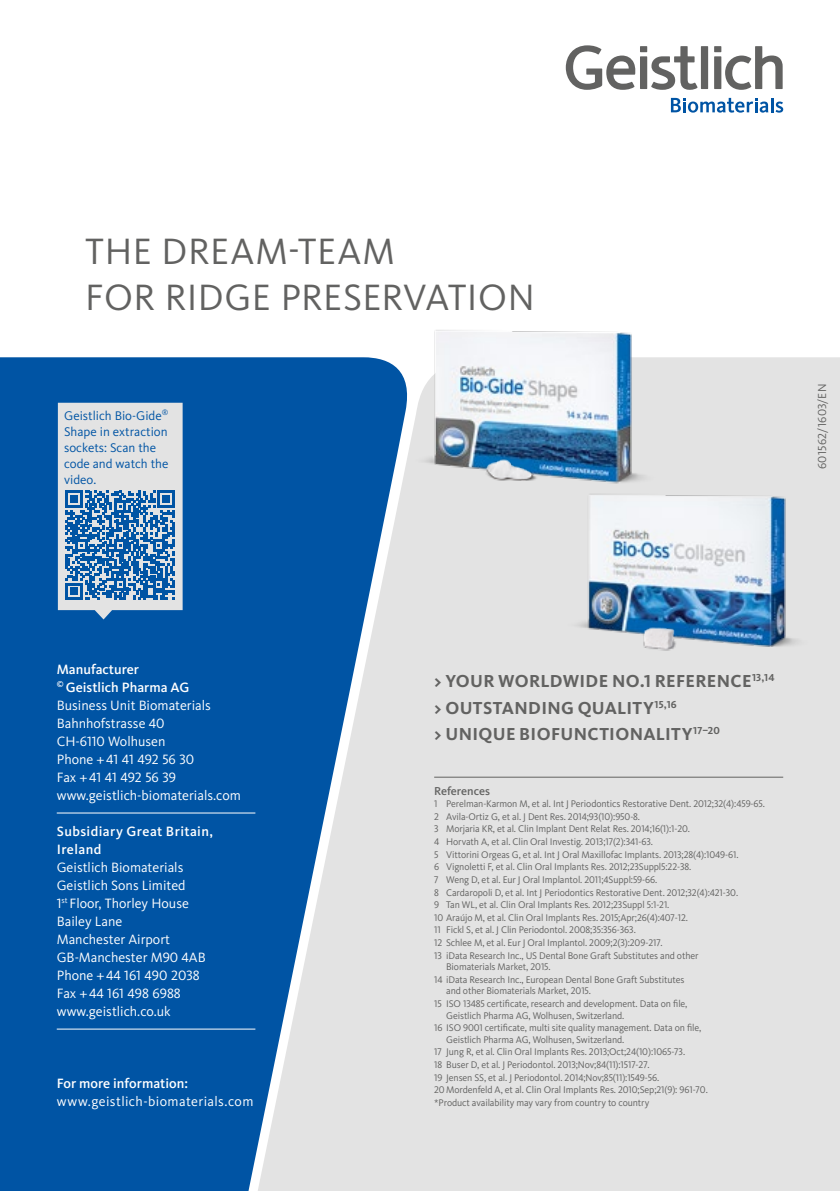
<style>
.page{position:relative;width:840px;height:1191px;background:#fff}
.page>*{position:absolute;margin:0;border:0;box-sizing:border-box;transform-origin:0 0}
.t1{font:38px/46px "Kievit Pro";letter-spacing:.01em;color:#626261}
.t2{font:700 18px/26.6px "Kievit Pro";letter-spacing:.02em;color:#626261}
.t3{font:14px/18px "Kievit OT";color:#fff}
.t4{font:500 14px/18px "Kievit OT";letter-spacing:.025em;color:#fff}
.t5{font:14px "Kievit Pro";letter-spacing:.03em;color:#fff}
.t6{font:500 14px "Kievit OT";color:#fff}
.t7{font:13px/16px "Kievit Pro";color:#0054a4}
.t8{font:12px "Kievit Pro";letter-spacing:.02em;color:#626261}
.t9{font:500 11.8px "Kievit OT";color:#626261}
.t10{font:10px/12.6px "Kievit OT";letter-spacing:-.01em;color:#626261}
.s1{font-weight:500}
</style>
<div class="page">
<div style="left:412px;top:357px;width:427px;height:834px;background:#e3e3e3"></div>
<svg style="left:0;top:357px;width:412px;height:834px;background:#2f72b1"></svg>
<hr style="left:57px;top:812px;width:198px;height:1px;background:#fff">
<hr style="left:57px;top:1028px;width:198px;height:1px;background:#fff">
<hr style="left:434px;top:777px;width:348px;height:1px;background:#626261">
<img style="left:536px;top:487px;width:289px;height:174px">
<img style="left:636px;top:612px;width:50px;height:49px">
<img style="left:383px;top:330px;width:289px;height:153px">
<img style="left:465px;top:439px;width:90px;height:62px">
<svg style="left:58px;top:403px;width:124px;height:216px;background:#9ab5ce"></svg>
<svg style="left:725px;top:46px;width:57px;height:44px"></svg>
<svg style="left:651px;top:46px;width:46px;height:44px"></svg>
<svg style="left:565px;top:45px;width:70px;height:45px"></svg>
<div style="left:700px;top:46px;width:7px;height:43px;background:#626261"></div>
<div style="left:639px;top:56px;width:8px;height:33px;background:#626261"></div>
<div style="left:639px;top:46px;width:8px;height:6px;background:#626261"></div>
<svg style="left:713px;top:56px;width:8px;height:33px"></svg>
<svg style="left:713px;top:46px;width:8px;height:6px"></svg>
<hr style="left:770px;top:98px;width:3px;height:14px;background:#0054a4">
<svg style="left:775px;top:102px;width:7px;height:11px"></svg>
<svg style="left:670px;top:98px;width:98px;height:15px"></svg>
<h1 class="t1" style="left:85px;top:227px;width:450px">THE DREAM-TEAM<br>FOR RIDGE PRESERVATION</h1>
<h3 class="t7" style="left:64px;top:407px;width:106px">Geistlich Bio-Gide<sup>®<br></sup>Shape in extraction sockets: Scan the code and watch the video.</h3>
<p class="t8" style="left:814px;top:469px;width:87px;rotate:-90deg">601562/1603/EN</p>
<h3 class="t3" style="left:57px;top:660px;width:185px"><span class="s1">Manufacturer<br></span><sup>©</sup> <span class="s1">Geistlich Pharma AG<br></span>Business Unit Biomaterials<br>Bahnhofstrasse 40<br>CH-6110 Wolhusen<br>Phone +41 41 492 56 30<br>Fax +41 41 492 56 39 www.geistlich-biomaterials.com</h3>
<h3 class="t4" style="left:57px;top:822px;width:158px">Subsidiary Great Britain,<br>Ireland</h3>
<h3 class="t3" style="left:57px;top:858px;width:151px">Geistlich Biomaterials<br>Geistlich Sons Limited<br>1<sup>st</sup> Floor, Thorley House<br>Bailey Lane<br>Manchester Airport<br>GB-Manchester M90 4AB<br>Phone +44 161 490 2038<br>Fax +44 161 498 6988 www.geistlich.co.uk</h3>
<h3 class="t6" style="left:57px;top:1074px;width:133px">For more information:</h3>
<h3 class="t5" style="left:57px;top:1092px;width:198px">www.geistlich-biomaterials.com</h3>
<h2 class="t2" style="left:434px;top:667px;width:342px">&gt; YOUR WORLDWIDE NO.1 REFERENCE<sup>13,14 </sup>&gt; OUTSTANDING QUALITY<sup>15,16<br></sup>&gt; UNIQUE BIOFUNCTIONALITY<sup>17–20</sup></h2>
<p class="t9" style="left:434px;top:783px;width:57px">References</p>
<p class="t10" style="left:434px;top:797px;width:332px">1 Perelman-Karmon M, et al. Int J Periodontics Restorative Dent. 2012;32(4):459-65.<br>2 Avila-Ortiz G, et al. J Dent Res. 2014;93(10):950-8.<br>3 Morjaria KR, et al. Clin Implant Dent Relat Res. 2014;16(1):1-20.<br>4 Horvath A, et al. Clin Oral Investig. 2013;17(2):341-63.<br>5 Vittorini Orgeas G, et al. Int J Oral Maxillofac Implants. 2013;28(4):1049-61.<br>6 Vignoletti F, et al. Clin Oral Implants Res. 2012;23Suppl5:22-38.<br>7 Weng D, et al. Eur J Oral Implantol. 2011;4Suppl:59-66.<br>8 Cardaropoli D, et al. Int J Periodontics Restorative Dent. 2012;32(4):421-30.<br>9 Tan WL, et al. Clin Oral Implants Res. 2012;23Suppl 5:1-21.<br>10 Araújo M, et al. Clin Oral Implants Res. 2015;Apr;26(4):407-12.<br>11 Fickl S, et al. J Clin Periodontol. 2008;35:356-363.<br>12 Schlee M, et al. Eur J Oral Implantol. 2009;2(3):209-217.<br>13 iData Research Inc., US Dental Bone Graft Substitutes and other</p>
<p class="t10" style="left:434px;top:960px;width:251px;text-indent:12px">Biomaterials Market, 2015.<br>14 iData Research Inc., European Dental Bone Graft Substitutes</p>
<p class="t10" style="left:434px;top:984px;width:255px;text-indent:12px">and other Biomaterials Market, 2015.<br>15 ISO 13485 certificate, research and development. Data on file,</p>
<p class="t10" style="left:434px;top:1008px;width:268px;text-indent:12px">Geistlich Pharma AG, Wolhusen, Switzerland.<br>16 ISO 9001 certificate, multi site quality management. Data on file,</p>
<p class="t10" style="left:434px;top:1033px;width:275px;text-indent:12px">Geistlich Pharma AG, Wolhusen, Switzerland.<br>17 Jung R, et al. Clin Oral Implants Res. 2013;Oct;24(10):1065-73.<br>18 Buser D, et al. J Periodontol. 2013;Nov;84(11):1517-27.<br>19 Jensen SS, et al. J Periodontol. 2014;Nov;85(11):1549-56.<br>20Mordenfeld A, et al. Clin Oral Implants Res. 2010;Sep;21(9): 961-70. *Product availability may vary from country to country</p>
</div>
